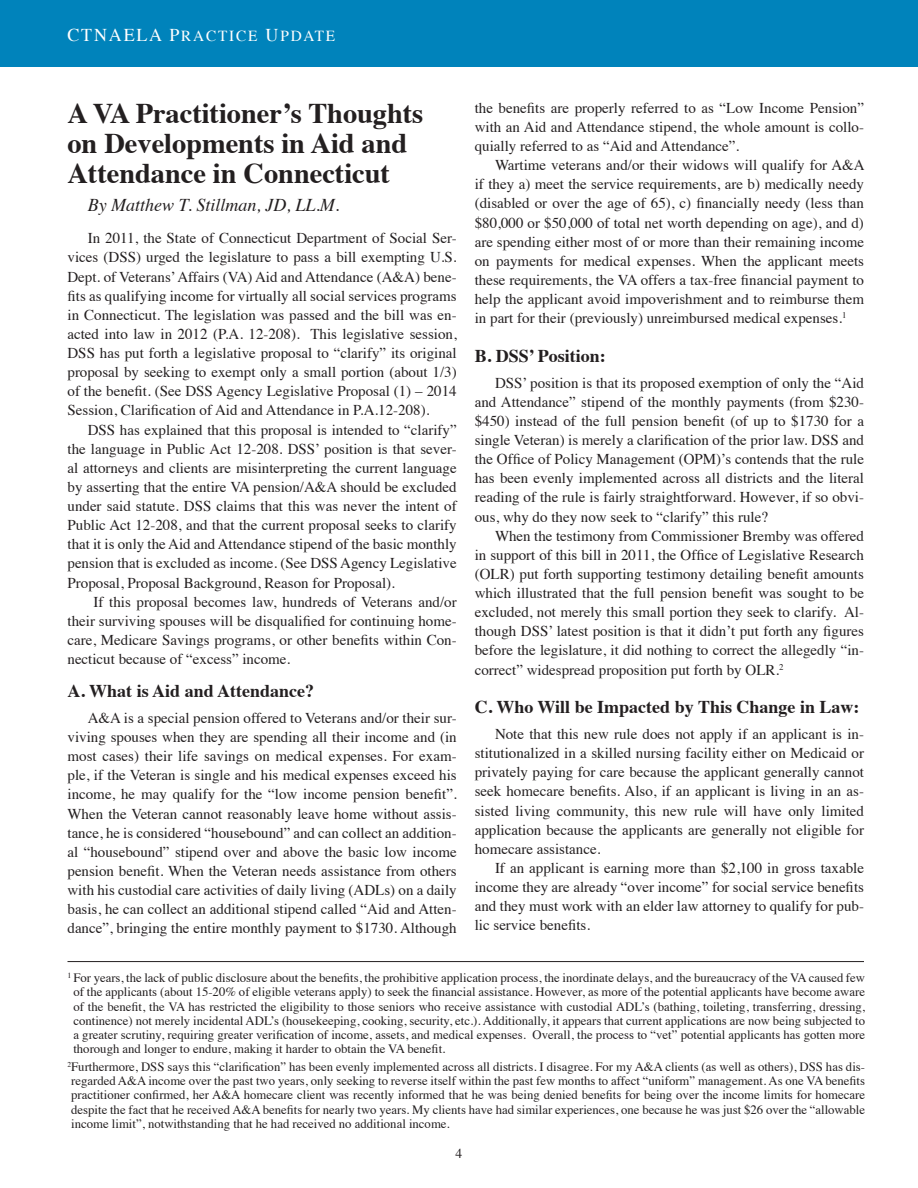
<style>
.page{position:relative;width:918px;height:1188px;background:#fff}
.page>*{position:absolute;margin:0;border:0;box-sizing:border-box;transform-origin:0 0}
.t1{font:700 28.5px/30px "Times";letter-spacing:-.005em;color:#231f20}
.t2{font:700 18px "Times";color:#231f20}
.t3{font:italic 18px "Times";color:#231f20}
.t4{font:15.3px "Times Roman SC850";letter-spacing:.12em;color:#fff}
.t5{font:15px/19.2px "Times";color:#231f20;text-align:justify}
.t6{font:13.5px "Times";color:#231f20}
.t7{font:12.75px/14.2px "Times";color:#231f20;text-align:justify}
.s1{font-family:"Times";font-size:18px}
.s2{font-size:18px}
</style>
<div class="page">
<div style="left:0;top:0;width:918px;height:67px;background:#0083bb"></div>
<hr style="left:68px;top:961px;width:796px;height:1px;background:#231f20">
<p class="t4" style="left:68px;top:21px;width:269px"><span class="s1">CTNAELA</span> <span class="s2">P</span>RACTICE <span class="s2">U</span>PDATE</p>
<p class="t1" style="left:68px;top:95px;width:357px">A VA Practitioner’s Thoughts on Developments in Aid and<br>Attendance in Connecticut</p>
<p class="t3" style="left:88px;top:189px;width:253px">By Matthew T. Stillman, JD, LL.M.</p>
<p class="t5" style="left:68px;top:227px;width:391px;text-indent:20px">In 2011, the State of Connecticut Department of Social Ser&shy;vices (DSS) urged the legislature to pass a bill exempting U.S.<br>Dept. of Veterans’ Affairs (VA) Aid and Attendance (A&amp;A) bene&shy;fits as qualifying income for virtually all social services programs in Connecticut. The legislation was passed and the bill was en&shy;acted into law in 2012 (P.A. 12-208). This legislative session, DSS has put forth a legislative proposal to “clarify” its original proposal by seeking to exempt only a small portion (about 1/3) of the benefit. (See DSS Agency Legislative Proposal (1) – 2014<br>Session, Clarification of Aid and Attendance in P.A.12-208).</p>
<p class="t5" style="left:68px;top:419px;width:391px;text-indent:20px">DSS has explained that this proposal is intended to “clarify” the language in Public Act 12-208. DSS’ position is that sever&shy;al attorneys and clients are misinterpreting the current language by asserting that the entire VA pension/A&amp;A should be excluded under said statute. DSS claims that this was never the intent of Public Act 12-208, and that the current proposal seeks to clarify that it is only the Aid and Attendance stipend of the basic monthly pension that is excluded as income. (See DSS Agency Legislative Proposal, Proposal Background, Reason for Proposal).</p>
<p class="t5" style="left:68px;top:591px;width:391px;text-indent:26px">If this proposal becomes law, hundreds of Veterans and/or their surviving spouses will be disqualified for continuing home&shy;care, Medicare Savings programs, or other benefits within Con&shy;necticut because of “excess” income.</p>
<p class="t2" style="left:68px;top:674px;width:248px">A. What is Aid and Attendance?</p>
<p class="t5" style="left:68px;top:707px;width:391px;text-indent:20px">A&amp;A is a special pension offered to Veterans and/or their sur&shy;viving spouses when they are spending all their income and (in most cases) their life savings on medical expenses. For exam&shy;ple, if the Veteran is single and his medical expenses exceed his income, he may qualify for the “low income pension benefit”.<br>When the Veteran cannot reasonably leave home without assis&shy;tance, he is considered “housebound” and can collect an addition&shy;al “housebound” stipend over and above the basic low income pension benefit. When the Veteran needs assistance from others with his custodial care activities of daily living (ADLs) on a daily basis, he can collect an additional stipend called “Aid and Atten&shy;dance”, bringing the entire monthly payment to $1730. Although</p>
<p class="t5" style="left:475px;top:97px;width:391px">the benefits are properly referred to as “Low Income Pension” with an Aid and Attendance stipend, the whole amount is collo&shy;quially referred to as “Aid and Attendance”.</p>
<p class="t5" style="left:475px;top:154px;width:392px;text-indent:20px">Wartime veterans and/or their widows will qualify for A&amp;A if they a) meet the service requirements, are b) medically needy (disabled or over the age of 65), c) financially needy (less than $80,000 or $50,000 of total net worth depending on age), and d) are spending either most of or more than their remaining income on payments for medical expenses. When the applicant meets these requirements, the VA offers a tax-free financial payment to help the applicant avoid impoverishment and to reimburse them in part for their (previously) unreimbursed medical expenses.<sup>1</sup></p>
<p class="t2" style="left:475px;top:338px;width:133px">B. DSS’ Position:</p>
<p class="t5" style="left:475px;top:372px;width:391px;text-indent:20px">DSS’ position is that its proposed exemption of only the “Aid and Attendance” stipend of the monthly payments (from $230- $450) instead of the full pension benefit (of up to $1730 for a single Veteran) is merely a clarification of the prior law. DSS and the Office of Policy Management (OPM)’s contends that the rule has been evenly implemented across all districts and the literal reading of the rule is fairly straightforward. However, if so obvi&shy;ous, why do they now seek to “clarify” this rule?</p>
<p class="t5" style="left:475px;top:525px;width:391px;text-indent:20px">When the testimony from Commissioner Bremby was offered in support of this bill in 2011, the Office of Legislative Research (OLR) put forth supporting testimony detailing benefit amounts which illustrated that the full pension benefit was sought to be excluded, not merely this small portion they seek to clarify. Al&shy;though DSS’ latest position is that it didn’t put forth any figures before the legislature, it did nothing to correct the allegedly “in&shy;correct” widespread proposition put forth by OLR.<sup>2</sup></p>
<p class="t2" style="left:475px;top:690px;width:386px">C. Who Will be Impacted by This Change in Law:</p>
<p class="t5" style="left:475px;top:723px;width:391px;text-indent:20px">Note that this new rule does not apply if an applicant is in&shy;stitutionalized in a skilled nursing facility either on Medicaid or privately paying for care because the applicant generally cannot seek homecare benefits. Also, if an applicant is living in an as&shy;sisted living community, this new rule will have only limited application because the applicants are generally not eligible for homecare assistance.</p>
<p class="t5" style="left:475px;top:857px;width:391px;text-indent:20px">If an applicant is earning more than $2,100 in gross taxable income they are already “over income” for social service benefits and they must work with an elder law attorney to qualify for pub&shy;lic service benefits.</p>
<p class="t7" style="left:73px;top:970px;width:793px;text-indent:-6px"><sup>1</sup> For years, the lack of public disclosure about the benefits, the prohibitive application process, the inordinate delays, and the bureaucracy of the VA caused few of the applicants (about 15-20% of eligible veterans apply) to seek the financial assistance. However, as more of the potential applicants have become aware of the benefit, the VA has restricted the eligibility to those seniors who receive assistance with custodial ADL’s (bathing, toileting, transferring, dressing, continence) not merely incidental ADL’s (housekeeping, cooking, security, etc.). Additionally, it appears that current applications are now being subjected to a greater scrutiny, requiring greater verification of income, assets, and medical expenses. Overall, the process to “vet” potential applicants has gotten more thorough and longer to endure, making it harder to obtain the VA benefit.</p>
<p class="t7" style="left:68px;top:1058px;width:799px"><sup>2</sup>Furthermore, DSS says this “clarification” has been evenly implemented across all districts. I disagree. For my A&amp;A clients (as well as others), DSS has dis&shy;regarded A&amp;A income over the past two years, only seeking to reverse itself within the past few months to affect “uniform” management. As one VA benefits practitioner confirmed, her A&amp;A homecare client was recently informed that he was being denied benefits for being over the income limits for homecare despite the fact that he received A&amp;A benefits for nearly two years. My clients have had similar experiences, one because he was just $26 over the “allowable income limit”, notwithstanding that he had received no additional income.</p>
<p class="t6" style="left:456px;top:1140px;width:8px">4</p>
</div>
